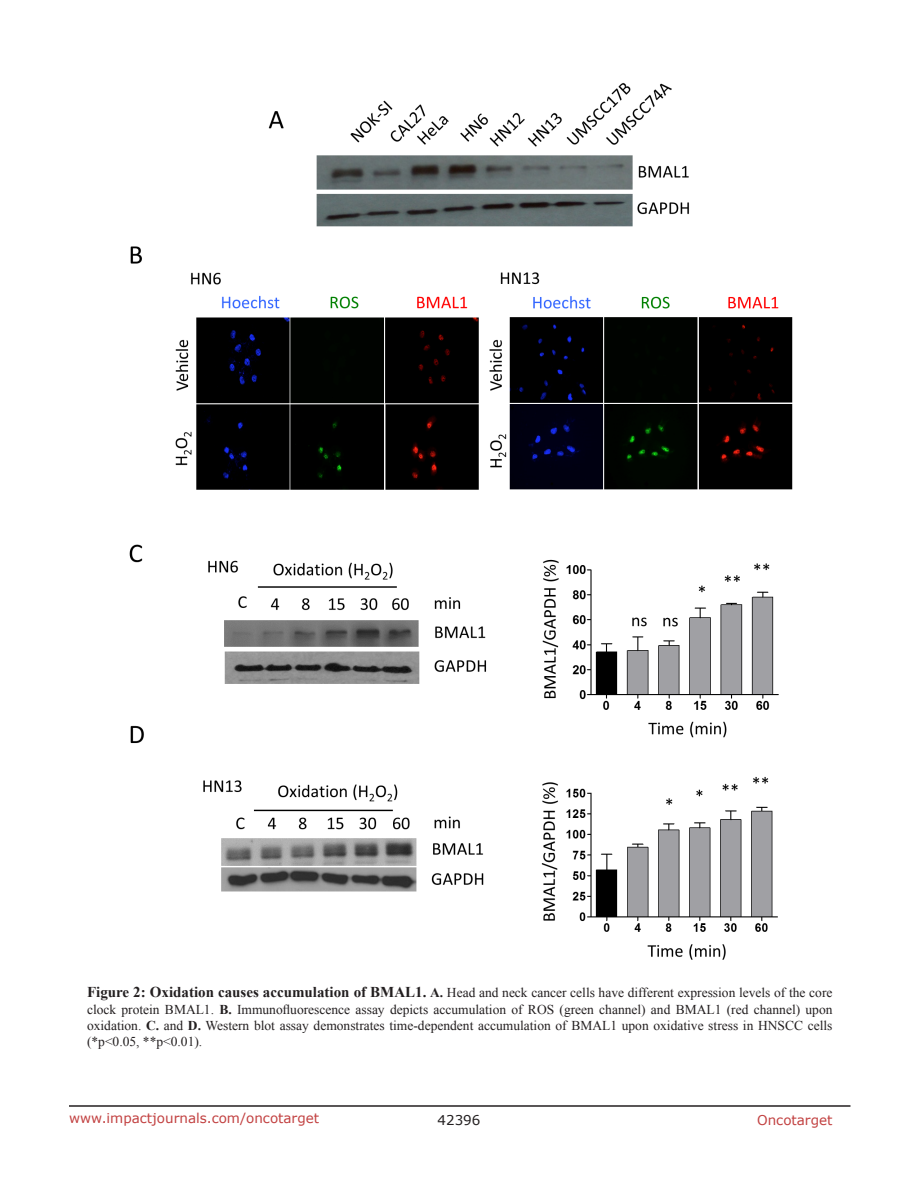
<style>
.page{position:relative;width:918px;height:1188px;background:#fff}
.page>*{position:absolute;margin:0;border:0;box-sizing:border-box;transform-origin:0 0}
.t1{font:13.5px/16.2px "Times New Roman";color:#231f20;text-align:justify}
.t2{font:13.5px "Verdana";color:#c24141}
.t3{font:13.5px "Verdana";color:#231f20}
.s1{font-weight:700;font-size:15px}
.s2{font-weight:700}
</style>
<div class="page">
<hr style="left:69px;top:1105px;width:781px;height:2px;background:#231f20">
<img style="left:129px;top:83px;width:664px;height:877px">
<p class="t1" style="left:87px;top:985px;width:747px"><span class="s1">Figure 2: Oxidation causes accumulation of BMAL1.</span> <span class="s2">A.</span> Head and neck cancer cells have different expression levels of the core clock protein BMAL1. <span class="s2">B.</span> Immunofluorescence assay depicts accumulation of ROS (green channel) and BMAL1 (red channel) upon oxidation. <span class="s2">C.</span> and <span class="s2">D.</span> Western blot assay demonstrates time-dependent accumulation of BMAL1 upon oxidative stress in HNSCC cells (*p&lt;0.05, **p&lt;0.01).</p>
<p class="t2" style="left:69px;top:1109px;width:252px">www.impactjournals.com/oncotarget</p>
<p class="t3" style="left:438px;top:1111px;width:44px">42396</p>
<p class="t2" style="left:757px;top:1111px;width:77px">Oncotarget</p>
</div>
